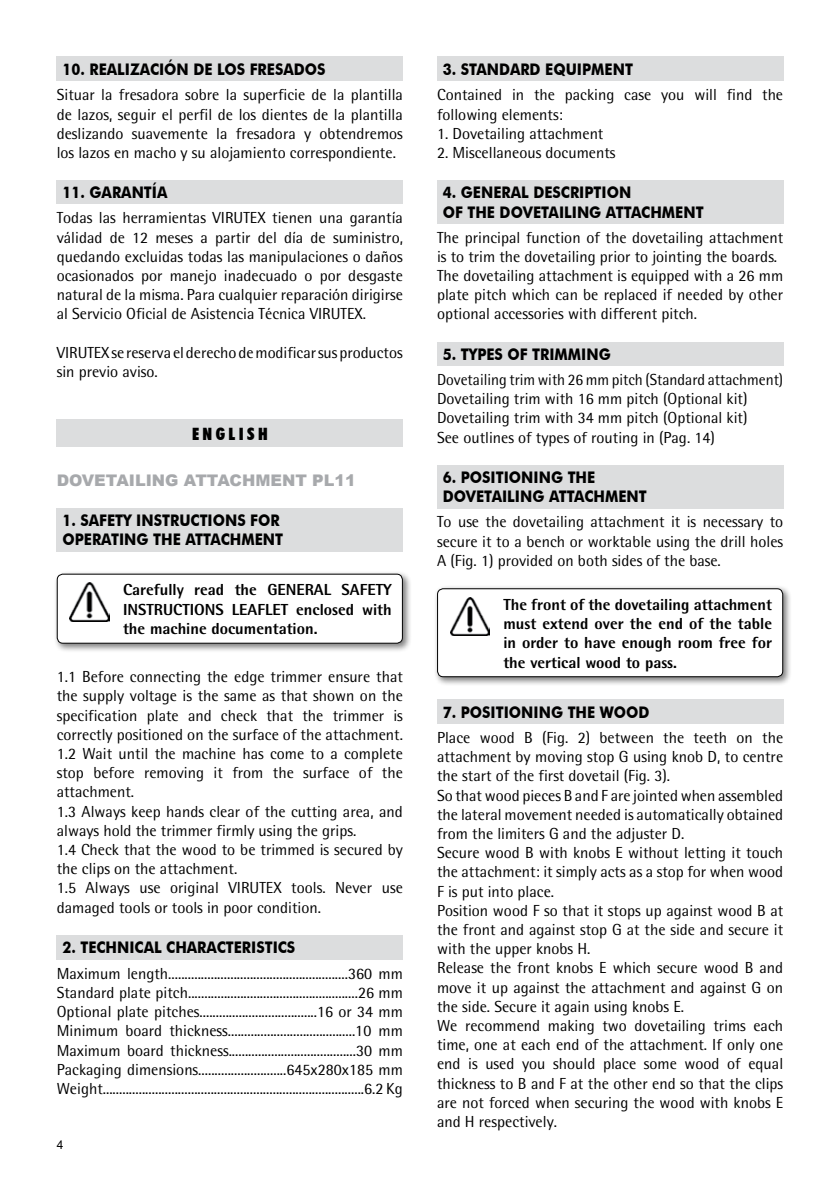
<style>
.page{position:relative;width:840px;height:1191px;background:#fff}
.page>*{position:absolute;margin:0;border:0;box-sizing:border-box;transform-origin:0 0}
.t1{font:900 condensed 17px "Futura BT";letter-spacing:.2em;color:#000}
.t2{font:16px/19.2px "Rotis Semi Sans";color:#000}
.t3{font:700 16px/19.2px "Futura BT";color:#000;scale:.9 1}
.t4{font:800 16px/19.2px "Rotis Semi Sans";color:#000;text-align:justify}
.t5{font:16px/19.2px "Rotis Semi Sans";color:#000;scale:.96 1}
.t6{font:900 16px "Arial";color:#a7a9ac}
.t7{font:12px "Arial";color:#000}
</style>
<div class="page">
<div style="left:57px;top:57px;width:345px;height:24px;background:#dcddde"></div>
<div style="left:57px;top:180px;width:345px;height:24px;background:#dcddde"></div>
<div style="left:57px;top:420px;width:345px;height:27px;background:#dcddde"></div>
<div style="left:57px;top:508px;width:345px;height:43px;background:#dcddde"></div>
<div style="left:53px;top:570px;width:358px;height:82px;background:#000;opacity:.5"></div>
<div style="left:57px;top:574px;width:345px;height:69px;background:#fff;border-radius:6px"></div>
<img style="left:70px;top:582px;width:39px;height:39px">
<div style="left:57px;top:573px;width:345px;height:70px;border:1px solid #000;border-radius:6px"></div>
<div style="left:57px;top:935px;width:345px;height:24px;background:#dcddde"></div>
<div style="left:437px;top:57px;width:345px;height:24px;background:#dcddde"></div>
<div style="left:437px;top:180px;width:345px;height:43px;background:#dcddde"></div>
<div style="left:437px;top:342px;width:345px;height:24px;background:#dcddde"></div>
<div style="left:437px;top:465px;width:345px;height:43px;background:#dcddde"></div>
<div style="left:433px;top:585px;width:358px;height:101px;background:#000;opacity:.5"></div>
<div style="left:437px;top:589px;width:345px;height:87px;background:#fff;border-radius:6px"></div>
<img style="left:450px;top:597px;width:39px;height:39px">
<div style="left:437px;top:588px;width:345px;height:89px;border:1px solid #000;border-radius:6px"></div>
<div style="left:437px;top:699px;width:345px;height:24px;background:#dcddde"></div>
<p class="t3" style="left:62px;top:60px;width:294px">10. REALIZACIÓN DE LOS FRESADOS</p>
<p class="t2" style="left:57px;top:85px;width:347px;text-align:justify">Situar la fresadora sobre la superficie de la plantilla de lazos, seguir el perfil de los dientes de la plantilla deslizando suavemente la fresadora y obtendremos los lazos en macho y su alojamiento correspondiente.</p>
<p class="t3" style="left:62px;top:183px;width:118px">11. GARANTÍA</p>
<p class="t2" style="left:57px;top:208px;width:347px;text-align:justify">Todas las herramientas VIRUTEX tienen una garantía válidad de 12 meses a partir del día de suministro, quedando excluidas todas las manipulaciones o daños ocasionados por manejo inadecuado o por desgaste natural de la misma. Para cualquier reparación dirigirse al Servicio Oficial de Asistencia Técnica VIRUTEX.</p>
<p class="t2" style="left:57px;top:343px;width:347px">VIRUTEX se reserva el derecho de modificar sus productos sin previo aviso.</p>
<p class="t1" style="left:192px;top:423px;width:77px">ENGLISH</p>
<p class="t6" style="left:57px;top:468px;width:300px">DOVETAILING ATTACHMENT PL11</p>
<p class="t3" style="left:62px;top:511px;width:247px">1. SAFETY INSTRUCTIONS FOR<br>OPERATING THE ATTACHMENT</p>
<p class="t4" style="left:123px;top:580px;width:270px">Carefully read the GENERAL SAFETY INSTRUCTIONS LEAFLET enclosed with the machine documentation.</p>
<p class="t2" style="left:57px;top:667px;width:347px">1.1 Before connecting the edge trimmer ensure that the supply voltage is the same as that shown on the specification plate and check that the trimmer is correctly positioned on the surface of the attachment.<br>1.2 Wait until the machine has come to a complete stop before removing it from the surface of the attachment.<br>1.3 Always keep hands clear of the cutting area, and always hold the trimmer firmly using the grips.<br>1.4 Check that the wood to be trimmed is secured by the clips on the attachment.<br>1.5 Always use original VIRUTEX tools. Never use damaged tools or tools in poor condition.</p>
<p class="t3" style="left:62px;top:938px;width:260px">2. TECHNICAL CHARACTERISTICS</p>
<p class="t2" style="left:57px;top:963px;width:347px;text-align:justify">Maximum length.......................................................360 mm Standard plate pitch....................................................26 mm Optional plate pitches....................................16 or 34 mm Minimum board thickness.......................................10 mm Maximum board thickness.......................................30 mm Packaging dimensions...........................645x280x185 mm Weight................................................................................6.2 Kg</p>
<p class="t7" style="left:57px;top:1136px;width:8px">4</p>
<p class="t3" style="left:442px;top:60px;width:213px">3. STANDARD EQUIPMENT</p>
<p class="t2" style="left:437px;top:85px;width:347px">Contained in the packing case you will find the following elements:</p>
<p class="t2" style="left:437px;top:124px;width:168px">1. Dovetailing attachment</p>
<p class="t2" style="left:437px;top:143px;width:180px">2. Miscellaneous documents</p>
<p class="t3" style="left:442px;top:183px;width:291px">4. GENERAL DESCRIPTION<br>OF THE DOVETAILING ATTACHMENT</p>
<p class="t2" style="left:437px;top:227px;width:347px">The principal function of the dovetailing attachment is to trim the dovetailing prior to jointing the boards.<br>The dovetailing attachment is equipped with a 26 mm plate pitch which can be replaced if needed by other optional accessories with different pitch.</p>
<p class="t3" style="left:442px;top:344px;width:188px">5. TYPES OF TRIMMING</p>
<p class="t5" style="left:437px;top:370px;width:362px">Dovetailing trim with 26 mm pitch (Standard attachment)<br>Dovetailing trim with 16 mm pitch (Optional kit)<br>Dovetailing trim with 34 mm pitch (Optional kit)<br>See outlines of types of routing in (Pag. 14)</p>
<p class="t3" style="left:442px;top:468px;width:228px">6. POSITIONING THE<br>DOVETAILING ATTACHMENT</p>
<p class="t2" style="left:437px;top:512px;width:347px;text-align:justify">To use the dovetailing attachment it is necessary to secure it to a bench or worktable using the drill holes A (Fig. 1) provided on both sides of the base.</p>
<p class="t4" style="left:503px;top:595px;width:270px">The front of the dovetailing attachment must extend over the end of the table in order to have enough room free for the vertical wood to pass.</p>
<p class="t3" style="left:442px;top:702px;width:231px">7. POSITIONING THE WOOD</p>
<p class="t2" style="left:437px;top:728px;width:347px">Place wood B (Fig. 2) between the teeth on the attachment by moving stop G using knob D, to centre the start of the first dovetail (Fig. 3).<br>So that wood pieces B and F are jointed when assembled the lateral movement needed is automatically obtained from the limiters G and the adjuster D.<br>Secure wood B with knobs E without letting it touch the attachment: it simply acts as a stop for when wood F is put into place.<br>Position wood F so that it stops up against wood B at the front and against stop G at the side and secure it with the upper knobs H.<br>Release the front knobs E which secure wood B and move it up against the attachment and against G on the side. Secure it again using knobs E.<br>We recommend making two dovetailing trims each time, one at each end of the attachment. If only one end is used you should place some wood of equal thickness to B and F at the other end so that the clips are not forced when securing the wood with knobs E and H respectively.</p>
</div>
